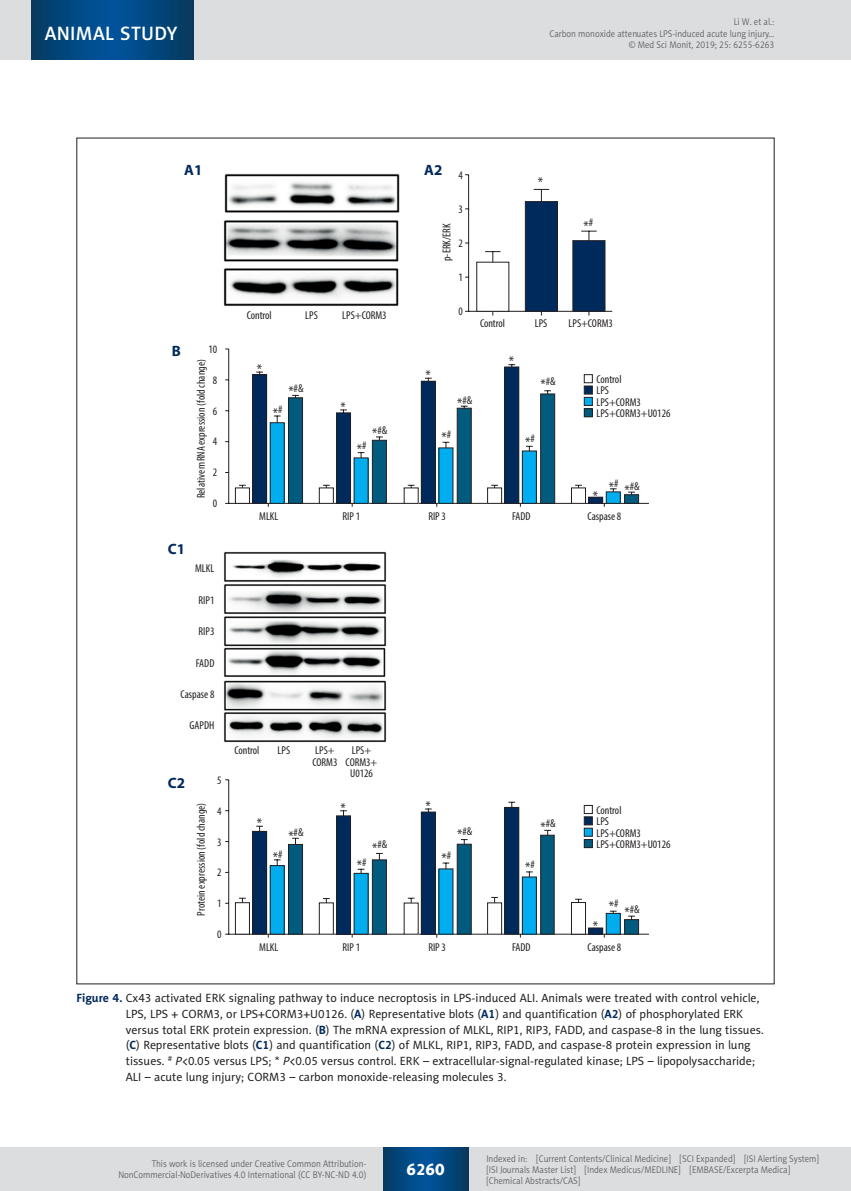
<style>
.page{position:relative;width:851px;height:1191px;background:#fff}
.page>*{position:absolute;margin:0;border:0;box-sizing:border-box;transform-origin:0 0}
.t1{font:19.5px "Naomi Sans EFN Medium";letter-spacing:.015em;color:#fff}
.t2{font:16.5px "Naomi Sans EFN Heavy";color:#fff}
.t3{font:700 15px "Myriad Pro";color:#00295c}
.t4{font:condensed 14.25px "Myriad Pro";color:#231f20}
.MSM_Rycina_tytul{font:12px/15.8px "Naomi Sans EFN";color:#231f20}
.t5{font:condensed 11.4px/11.4px "Myriad Pro";color:#231f20}
.t6{font:9.75px/11.2px "Naomi Sans EFN Light";color:#57585a;text-align:right;scale:.9 1}
.s1{font-size:14.25px}
.s2{font-weight:700;color:#00295c}
.s3{font-style:italic}
</style>
<div class="page">
<img style="left:223px;top:173px;width:177px;height:133px">
<img style="left:224px;top:551px;width:163px;height:192px">
<hr style="left:228px;top:349px;width:1px;height:154px;background:#231f20">
<hr style="left:225px;top:503px;width:424px;height:1px;background:#231f20">
<div style="left:235px;top:487px;width:15px;height:17px;background:#fff;border:1px solid #231f20"></div>
<svg style="left:256px;top:371px;width:337px;height:136px"></svg>
<svg style="left:252px;top:374px;width:47px;height:130px"></svg>
<div style="left:288px;top:397px;width:15px;height:107px;background:#005b7f;border:1px solid #231f20"></div>
<svg style="left:318px;top:409px;width:65px;height:95px"></svg>
<div style="left:372px;top:440px;width:15px;height:64px;background:#005b7f;border:1px solid #231f20"></div>
<svg style="left:403px;top:377px;width:65px;height:127px"></svg>
<div style="left:457px;top:408px;width:14px;height:96px;background:#005b7f;border:1px solid #231f20"></div>
<svg style="left:487px;top:364px;width:64px;height:140px"></svg>
<div style="left:540px;top:393px;width:15px;height:111px;background:#005b7f;border:1px solid #231f20"></div>
<svg style="left:570px;top:485px;width:65px;height:22px"></svg>
<div style="left:624px;top:494px;width:14px;height:10px;background:#005b7f;border:1px solid #231f20"></div>
<hr style="left:228px;top:779px;width:1px;height:155px;background:#231f20">
<hr style="left:225px;top:933px;width:424px;height:1px;background:#231f20">
<hr style="left:242px;top:898px;width:1px;height:31px;background:#231f20">
<div style="left:235px;top:902px;width:15px;height:32px;background:#fff;border:1px solid #231f20"></div>
<svg style="left:252px;top:801px;width:383px;height:137px"></svg>
<div style="left:624px;top:919px;width:14px;height:15px;background:#005b7f;border:1px solid #231f20"></div>
<hr style="left:468px;top:175px;width:1px;height:136px;background:#231f20">
<hr style="left:465px;top:311px;width:147px;height:1px;background:#231f20">
<hr style="left:492px;top:251px;width:1px;height:64px;background:#231f20">
<svg style="left:485px;top:251px;width:15px;height:1px"></svg>
<hr style="left:541px;top:189px;width:1px;height:126px;background:#231f20">
<svg style="left:533px;top:189px;width:16px;height:1px"></svg>
<hr style="left:588px;top:231px;width:1px;height:84px;background:#231f20">
<svg style="left:581px;top:231px;width:15px;height:1px"></svg>
<div style="left:476px;top:262px;width:33px;height:50px;background:#fff;border:1px solid #231f20"></div>
<div style="left:525px;top:201px;width:32px;height:111px;background:#00295c;border:1px solid #231f20"></div>
<div style="left:572px;top:240px;width:33px;height:72px;background:#00295c;border:1px solid #231f20"></div>
<div style="left:0;top:1148px;width:850px;height:43px;background:#dcdddf"></div>
<svg style="left:383px;top:1147px;width:85px;height:43px;background:#02477e"></svg>
<div style="left:0;top:0;width:850px;height:60px;background:#dcdddf"></div>
<hr style="left:850px;top:0;width:1px;height:60px;background:#dcdddf">
<svg style="left:32px;top:0;width:161px;height:60px;background:#02477f"></svg>
<h1 class="t1" style="left:45px;top:22px;width:134px">ANIMAL STUDY</h1>
<p class="t6" style="left:549px;top:16px;width:251px">Li W. et al.:<br>Carbon monoxide attenuates LPS-induced acute lung injury… © Med Sci Monit, 2019; 25: 6255-6263</p>
<p class="t3" style="left:184px;top:161px;width:20px">A1</p>
<p class="t3" style="left:172px;top:341px;width:11px">B</p>
<p class="t5" style="left:208px;top:344px;width:10px">10</p>
<p class="t5" style="left:213px;top:374px;width:6px">8</p>
<p class="t5" style="left:213px;top:405px;width:6px">6</p>
<p class="t5" style="left:213px;top:436px;width:6px">4</p>
<p class="t5" style="left:213px;top:466px;width:6px">2</p>
<p class="t5" style="left:213px;top:497px;width:6px">0</p>
<p class="t5" style="left:195px;top:498px;width:141px;rotate:-90deg">Relative mRNA expression (fold change)</p>
<p class="t3" style="left:168px;top:539px;width:19px">C1</p>
<p class="t5" style="left:195px;top:563px;width:21px">MLKL</p>
<p class="t5" style="left:198px;top:594px;width:17px">RIP1</p>
<p class="t5" style="left:198px;top:625px;width:17px">RIP3</p>
<p class="t5" style="left:196px;top:657px;width:20px">FADD</p>
<p class="t5" style="left:180px;top:688px;width:35px">Caspase 8</p>
<p class="t5" style="left:189px;top:719px;width:26px">GAPDH</p>
<p class="t5" style="left:247px;top:309px;width:26px">Control</p>
<p class="t5" style="left:305px;top:309px;width:14px">LPS</p>
<p class="t5" style="left:342px;top:309px;width:46px">LPS+CORM3</p>
<p class="t4" style="left:257px;top:360px;width:7px">*</p>
<p class="t5" style="left:288px;top:382px;width:17px"><span class="s1">*</span>#&amp;</p>
<p class="t4" style="left:273px;top:404px;width:11px">*<sup>#</sup></p>
<p class="t4" style="left:340px;top:399px;width:7px">*</p>
<p class="t5" style="left:372px;top:424px;width:17px"><span class="s1">*</span>#&amp;</p>
<p class="t4" style="left:357px;top:440px;width:11px">*<sup>#</sup></p>
<p class="t3" style="left:424px;top:161px;width:20px">A2</p>
<p class="t5" style="left:458px;top:169px;width:6px">4</p>
<p class="t5" style="left:458px;top:203px;width:6px">3</p>
<p class="t5" style="left:458px;top:237px;width:6px">2</p>
<p class="t5" style="left:458px;top:271px;width:6px">1</p>
<p class="t5" style="left:458px;top:306px;width:6px">0</p>
<p class="t5" style="left:441px;top:261px;width:39px;rotate:-90deg">p-ERK/ERK</p>
<p class="t4" style="left:538px;top:173px;width:7px">*</p>
<p class="t4" style="left:583px;top:217px;width:11px">*<sup>#</sup></p>
<p class="t5" style="left:480px;top:318px;width:26px">Control</p>
<p class="t5" style="left:534px;top:318px;width:14px">LPS</p>
<p class="t5" style="left:568px;top:318px;width:46px">LPS+CORM3</p>
<p class="t4" style="left:425px;top:367px;width:7px">*</p>
<p class="t5" style="left:457px;top:394px;width:17px"><span class="s1">*</span>#&amp;</p>
<p class="t4" style="left:441px;top:429px;width:11px">*<sup>#</sup></p>
<p class="t4" style="left:509px;top:353px;width:7px">*</p>
<p class="t5" style="left:540px;top:375px;width:17px"><span class="s1">*</span>#&amp;</p>
<p class="t4" style="left:525px;top:433px;width:11px">*<sup>#</sup></p>
<p class="t5" style="left:596px;top:373px;width:75px">Control<br>LPS<br>LPS+CORM3<br>LPS+CORM3+U0126</p>
<p class="t4" style="left:592px;top:487px;width:7px">*</p>
<p class="t4" style="left:609px;top:478px;width:11px">*<sup>#</sup></p>
<p class="t5" style="left:624px;top:481px;width:17px"><span class="s1">*</span>#&amp;</p>
<p class="t5" style="left:259px;top:510px;width:21px">MLKL</p>
<p class="t5" style="left:342px;top:510px;width:19px">RIP 1</p>
<p class="t5" style="left:428px;top:510px;width:19px">RIP 3</p>
<p class="t5" style="left:512px;top:510px;width:20px">FADD</p>
<p class="t5" style="left:587px;top:510px;width:35px">Caspase 8</p>
<p class="t3" style="left:168px;top:773px;width:19px">C2</p>
<p class="t5" style="left:234px;top:744px;width:26px">Control</p>
<p class="t5" style="left:277px;top:744px;width:14px">LPS</p>
<p class="t5" style="left:312px;top:744px;width:27px">LPS+<br>CORM3</p>
<p class="t5" style="left:345px;top:744px;width:33px;text-align:center">LPS+<br>CORM3+<br>U0126</p>
<p class="t5" style="left:217px;top:774px;width:6px">5</p>
<p class="t5" style="left:217px;top:805px;width:6px">4</p>
<p class="t5" style="left:217px;top:836px;width:6px">3</p>
<p class="t5" style="left:217px;top:866px;width:6px">2</p>
<p class="t5" style="left:217px;top:897px;width:6px">1</p>
<p class="t5" style="left:217px;top:928px;width:6px">0</p>
<p class="t4" style="left:425px;top:798px;width:7px">*</p>
<p class="t4" style="left:340px;top:799px;width:7px">*</p>
<p class="t5" style="left:195px;top:915px;width:115px;rotate:-90deg">Protein expression (fold change)</p>
<p class="t5" style="left:596px;top:804px;width:75px">Control<br>LPS<br>LPS+CORM3<br>LPS+CORM3+U0126</p>
<p class="t5" style="left:259px;top:941px;width:21px">MLKL</p>
<p class="t5" style="left:342px;top:941px;width:19px">RIP 1</p>
<p class="t5" style="left:428px;top:941px;width:19px">RIP 3</p>
<p class="t5" style="left:512px;top:941px;width:20px">FADD</p>
<p class="t5" style="left:587px;top:941px;width:35px">Caspase 8</p>
<p class="t4" style="left:257px;top:814px;width:7px">*</p>
<p class="t5" style="left:540px;top:817px;width:17px"><span class="s1">*</span>#&amp;</p>
<p class="t5" style="left:457px;top:825px;width:17px"><span class="s1">*</span>#&amp;</p>
<p class="t5" style="left:288px;top:827px;width:17px"><span class="s1">*</span>#&amp;</p>
<p class="t5" style="left:372px;top:839px;width:17px"><span class="s1">*</span>#&amp;</p>
<p class="t4" style="left:273px;top:849px;width:11px">*<sup>#</sup></p>
<p class="t4" style="left:441px;top:850px;width:11px">*<sup>#</sup></p>
<p class="t4" style="left:357px;top:856px;width:11px">*<sup>#</sup></p>
<p class="t4" style="left:525px;top:859px;width:11px">*<sup>#</sup></p>
<p class="t4" style="left:609px;top:897px;width:11px">*<sup>#</sup></p>
<p class="t5" style="left:624px;top:903px;width:17px"><span class="s1">*</span>#&amp;</p>
<p class="t4" style="left:592px;top:918px;width:7px">*</p>
<p class="MSM_Rycina_tytul" style="left:126px;top:990px;width:639px;text-indent:-49px"><span class="s2">Figure 4.</span> Cx43 activated ERK signaling pathway to induce necroptosis in LPS-induced ALI. Animals were treated with control vehicle, LPS, LPS + CORM3, or LPS+CORM3+U0126. (<span class="s2">A</span>) Representative blots (<span class="s2">A1</span>) and quantification (<span class="s2">A2</span>) of phosphorylated ERK versus total ERK protein expression. (<span class="s2">B</span>) The mRNA expression of MLKL, RIP1, RIP3, FADD, and caspase-8 in the lung tissues. (<span class="s2">C</span>) Representative blots (<span class="s2">C1</span>) and quantification (<span class="s2">C2</span>) of MLKL, RIP1, RIP3, FADD, and caspase-8 protein expression in lung tissues. <sup>#</sup> <span class="s3">P</span>&lt;0.05 versus LPS; * <span class="s3">P</span>&lt;0.05 versus control. ERK – extracellular-signal-regulated kinase; LPS – lipopolysaccharide; ALI – acute lung injury; CORM3 – carbon monoxide-releasing molecules 3.</p>
<p class="t6" style="left:118px;top:1158px;width:277px">This work is licensed under Creative Common Attribution-<br>NonCommercial-NoDerivatives 4.0 International (CC BY-NC-ND 4.0)</p>
<h2 class="t2" style="left:406px;top:1159px;width:40px">6260</h2>
<p class="t6" style="left:486px;top:1152px;width:371px;text-align:left">Indexed in: [Current Contents/Clinical Medicine] [SCI Expanded] [ISI Alerting System] [ISI Journals Master List] [Index Medicus/MEDLINE] [EMBASE/Excerpta Medica] [Chemical Abstracts/CAS]</p>
</div>
